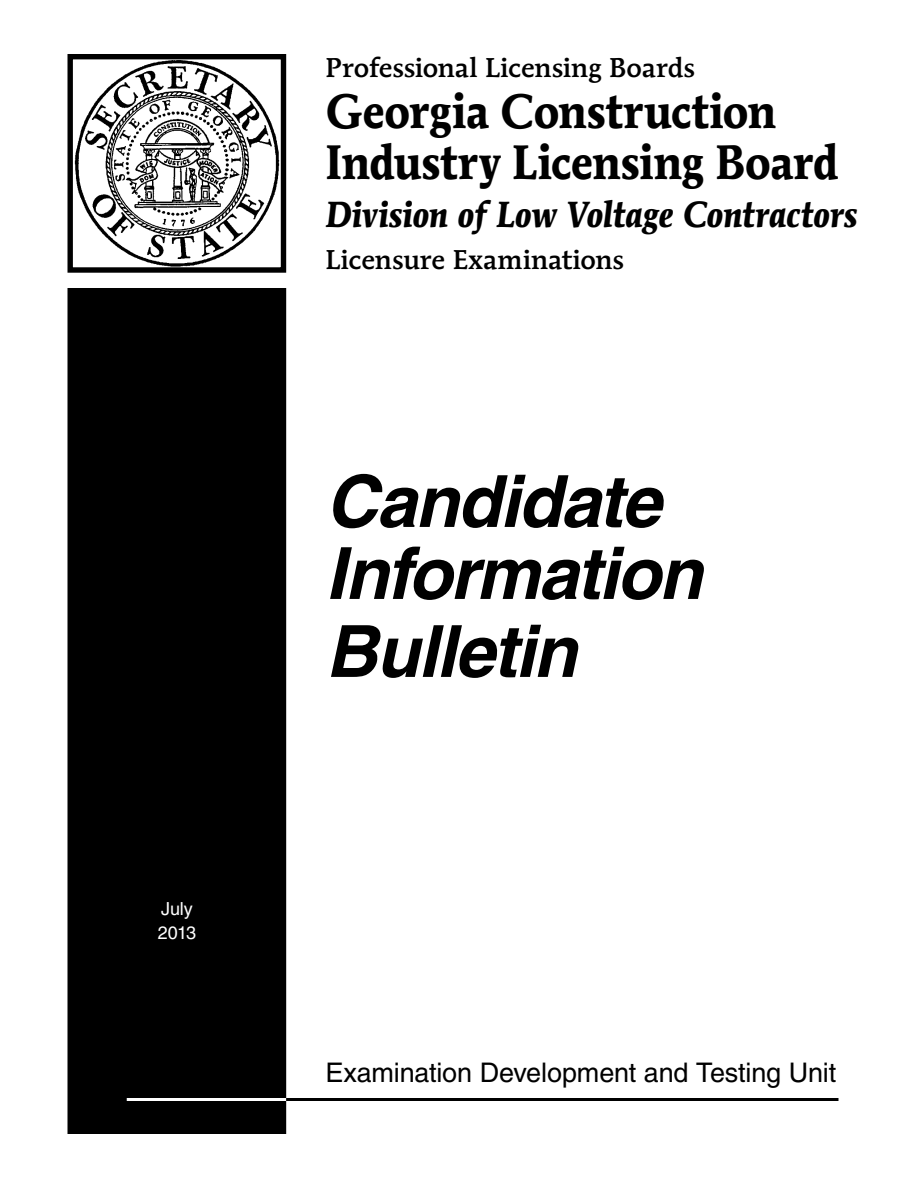
<style>
.page{position:relative;width:918px;height:1188px;background:#fff}
.page>*{position:absolute;margin:0;border:0;box-sizing:border-box;transform-origin:0 0}
.t1{font:italic 700 72px/72px "Helvetica";letter-spacing:-.025em;color:#000}
.t2{font:700 48px/51px "Mendoza Roman";letter-spacing:-.02em;color:#000;scale:.9 1}
.t3{font:italic 700 36px "Mendoza Roman";letter-spacing:-.005em;color:#000;scale:.9 1}
.t4{font:500 27px "Mendoza Roman";color:#000}
.t5{font:27px "Helvetica";letter-spacing:-.005em;color:#000}
.t6{font:18px/24px "Helvetica";letter-spacing:-.01em;color:#fff}
</style>
<div class="page">
<div style="left:68px;top:289px;width:217px;height:844px;background:#000"></div>
<div style="left:68px;top:288px;width:218px;height:846px;border:2px solid #000"></div>
<img style="left:74px;top:60px;width:206px;height:207px">
<div style="left:67px;top:54px;width:219px;height:219px;border:5px solid #000"></div>
<hr style="left:127px;top:1098px;width:711px;height:3px;background:#000">
<hr style="left:127px;top:1098px;width:159px;height:3px;background:#fff">
<p class="t6" style="left:158px;top:897px;width:40px">July<br>2013</p>
<p class="t4" style="left:326px;top:51px;width:371px">Professional Licensing Boards</p>
<h2 class="t2" style="left:326px;top:85px;width:572px">Georgia Construction<br>Industry Licensing Board</h2>
<h3 class="t3" style="left:326px;top:192px;width:593px">Division of Low Voltage Contractors</h3>
<p class="t4" style="left:326px;top:243px;width:300px">Licensure Examinations</p>
<h1 class="t1" style="left:326px;top:465px;width:379px">Candidate<br>Information</h1>
<h1 class="t1" style="left:326px;top:615px;width:253px">Bulletin</h1>
<p class="t5" style="left:326px;top:1057px;width:512px">Examination Development and Testing Unit</p>
</div>
